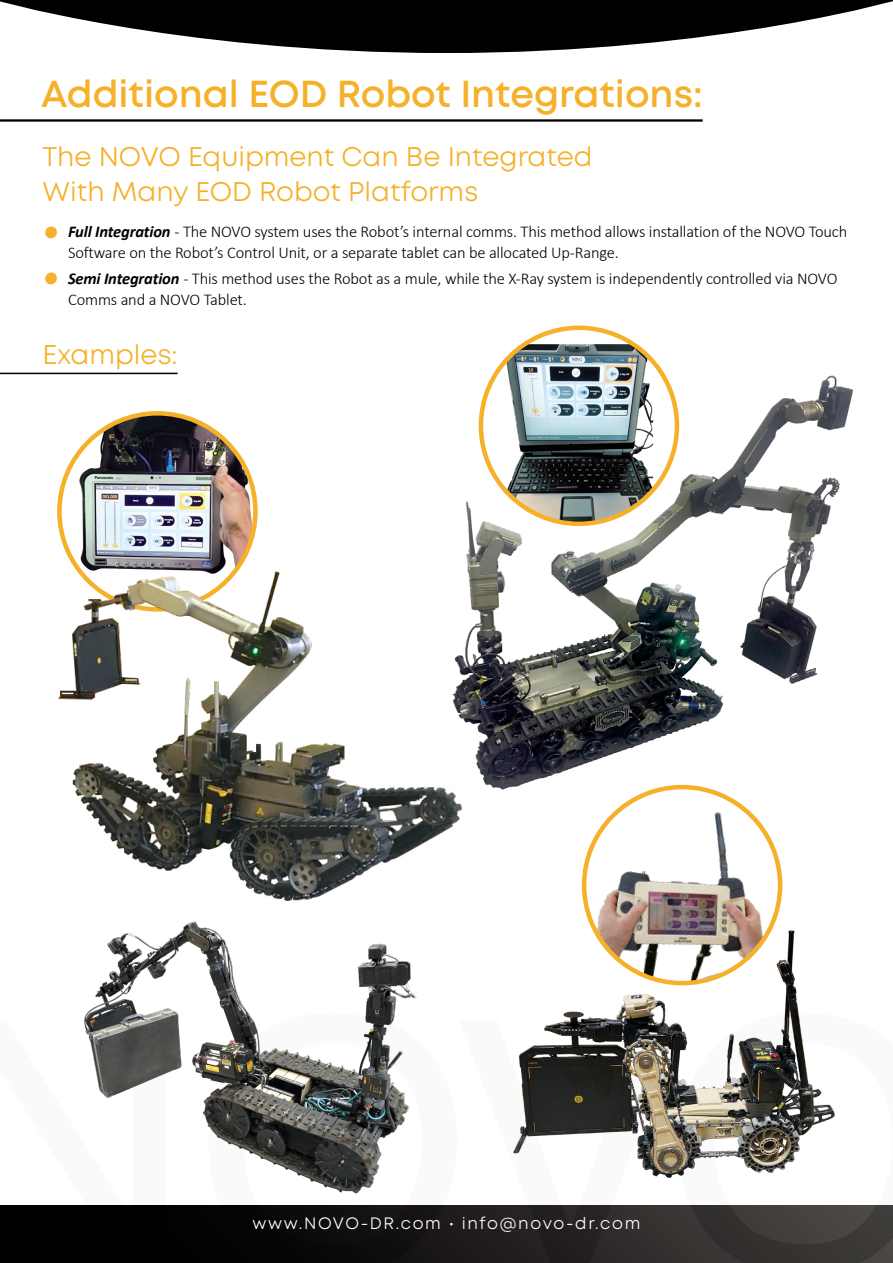
<style>
.page{position:relative;width:893px;height:1263px;background:#fff}
.page>*{position:absolute;margin:0;border:0;box-sizing:border-box;transform-origin:0 0}
.t1{font:600 37.5px "Mont";color:#f4b129}
.t2{font:27px/34.5px "Mont";color:#f4b129}
.t3{font:300 16.5px/21px "Calibri";letter-spacing:-.01em;color:#000}
.t4{font:16.5px "Mont";letter-spacing:.1em;color:#fff}
.s1{font-weight:700;font-style:italic;font-size:33px;color:#f4b129}
.s2{font-weight:700;font-style:italic}
</style>
<div class="page">
<svg style="left:0;top:1205px;width:893px;height:58px;background:#1c1a19"></svg>
<svg style="left:481px;top:328px;width:196px;height:196px"></svg>
<img style="left:505px;top:344px;width:148px;height:27px">
<svg style="left:0;top:0;width:893px;height:53px;fill:#000"></svg>
<hr style="left:0;top:119px;width:703px;height:3px;background:#000">
<hr style="left:0;top:373px;width:178px;height:1px;background:#000">
<img style="left:59px;top:413px;width:196px;height:141px">
<img style="left:590px;top:800px;width:190px;height:115px">
<img style="left:84px;top:921px;width:333px;height:273px">
<img style="left:58px;top:554px;width:405px;height:347px">
<img style="left:415px;top:371px;width:438px;height:429px">
<img style="left:513px;top:915px;width:322px;height:263px">
<h1 class="t1" style="left:41px;top:69px;width:663px">Additional EOD Robot Integrations:</h1>
<h2 class="t2" style="left:43px;top:140px;width:552px">The NOVO Equipment Can Be Integrated<br>With Many EOD Robot Platforms</h2>
<p class="t3" style="left:68px;top:221px;width:781px;text-indent:-26px"><span class="s1">•</span> <span class="s2">Full Integration</span> - The NOVO system uses the Robot’s internal comms. This method allows installation of the NOVO Touch<br>Software on the Robot’s Control Unit, or a separate tablet can be allocated Up-Range.</p>
<p class="t3" style="left:68px;top:267px;width:771px;text-indent:-26px"><span class="s1">•</span> <span class="s2">Semi Integration</span> - This method uses the Robot as a mule, while the X-Ray system is independently controlled via NOVO<br>Comms and a NOVO Tablet.</p>
<h2 class="t2" style="left:43px;top:338px;width:137px">Examples:</h2>
<p class="t4" style="left:253px;top:1212px;width:389px">www.NOVO-DR.com • info@novo-dr.com</p>
</div>
